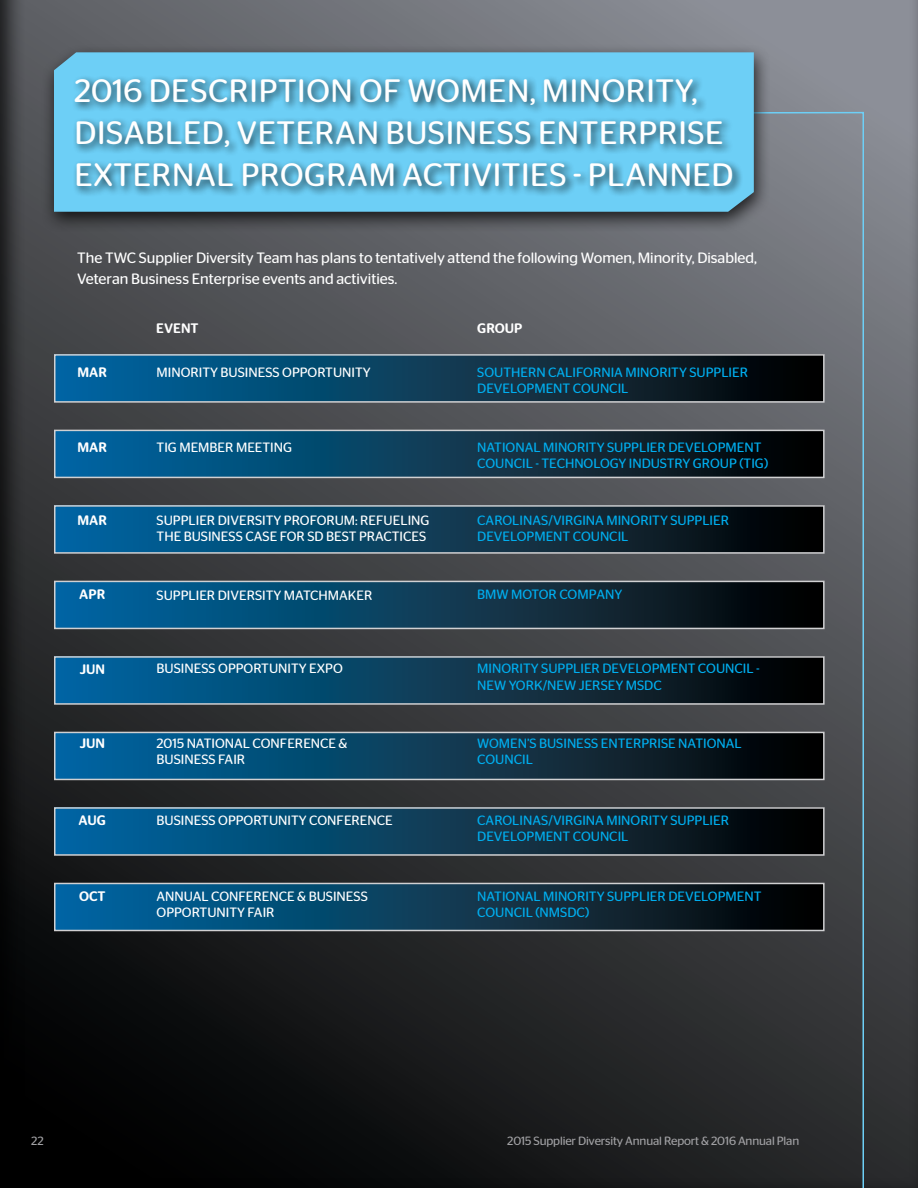
<style>
.page{position:relative;width:918px;height:1188px;background:#fff}
.page>*{position:absolute;margin:0;border:0;box-sizing:border-box;transform-origin:0 0}
.t1{font:32.4px/42.2px "TWC Round";letter-spacing:.02em;color:#fff}
.t2{font:15px/21px "TWC Round";color:#fff}
.t3{font:500 13.8px "TWC Round";color:#fff}
.t4{font:13.5px/16.2px "TWC Round";color:#00aeef}
.t5{font:13.5px/16.2px "TWC Round";color:#fff}
.t6{font:12px "TWC Round";letter-spacing:-.01em;color:#a1a1a4}
</style>
<div class="page">
<div style="left:0;top:0;width:918px;height:1188px;background:#000;opacity:.75"></div>
<svg style="left:390px;top:111px;width:475px;height:1077px;background:#424548"></svg>
<div style="left:40px;top:44px;width:731px;height:190px;background:#000;opacity:.75"></div>
<div style="left:54px;top:52px;width:700px;height:160px;background:#6dcff6"></div>
<div style="left:72px;top:75px;width:671px;height:122px;background:#000;opacity:.75"></div>
<div style="left:55px;top:355px;width:769px;height:47px;background:linear-gradient(to right,#026ba7,#0e0501)"></div>
<div style="left:54px;top:354px;width:771px;height:49px;border:2px solid #d0d0d2"></div>
<div style="left:55px;top:430px;width:769px;height:47px;background:linear-gradient(to right,#026ba7,#0e0501)"></div>
<div style="left:54px;top:430px;width:771px;height:48px;border:2px solid #d0d0d2"></div>
<div style="left:55px;top:506px;width:769px;height:47px;background:linear-gradient(to right,#026ba7,#0e0501)"></div>
<div style="left:54px;top:505px;width:771px;height:49px;border:2px solid #d0d0d2"></div>
<div style="left:55px;top:581px;width:769px;height:47px;background:linear-gradient(to right,#026ba7,#0e0501)"></div>
<div style="left:54px;top:581px;width:771px;height:48px;border:2px solid #d0d0d2"></div>
<div style="left:55px;top:657px;width:769px;height:47px;background:linear-gradient(to right,#026ba7,#0e0501)"></div>
<div style="left:54px;top:656px;width:771px;height:49px;border:2px solid #d0d0d2"></div>
<div style="left:55px;top:732px;width:769px;height:47px;background:linear-gradient(to right,#026ba7,#0e0501)"></div>
<div style="left:54px;top:732px;width:771px;height:48px;border:2px solid #d0d0d2"></div>
<div style="left:55px;top:808px;width:769px;height:47px;background:linear-gradient(to right,#026ba7,#0e0501)"></div>
<div style="left:54px;top:807px;width:771px;height:49px;border:2px solid #d0d0d2"></div>
<div style="left:55px;top:883px;width:769px;height:47px;background:linear-gradient(to right,#026ba7,#0e0501)"></div>
<div style="left:54px;top:883px;width:771px;height:48px;border:2px solid #d0d0d2"></div>
<h1 class="t1" style="left:74px;top:69px;width:661px">2016 DESCRIPTION OF WOMEN, MINORITY,<br>DISABLED, VETERAN BUSINESS ENTERPRISE<br>EXTERNAL PROGRAM ACTIVITIES - PLANNED</h1>
<p class="t2" style="left:77px;top:247px;width:681px">The TWC Supplier Diversity Team has plans to tentatively attend the following Women, Minority, Disabled,<br>Veteran Business Enterprise events and activities.</p>
<p class="t3" style="left:156px;top:320px;width:44px">EVENT</p>
<p class="t3" style="left:477px;top:320px;width:47px">GROUP</p>
<p class="t3" style="left:77px;top:364px;width:31px">MAR</p>
<p class="t5" style="left:157px;top:364px;width:216px">MINORITY BUSINESS OPPORTUNITY</p>
<p class="t4" style="left:477px;top:364px;width:272px">SOUTHERN CALIFORNIA MINORITY SUPPLIER<br>DEVELOPMENT COUNCIL</p>
<p class="t3" style="left:77px;top:439px;width:31px">MAR</p>
<p class="t5" style="left:157px;top:439px;width:137px">TIG MEMBER MEETING</p>
<p class="t4" style="left:477px;top:439px;width:292px">NATIONAL MINORITY SUPPLIER DEVELOPMENT<br>COUNCIL - TECHNOLOGY INDUSTRY GROUP (TIG)</p>
<p class="t3" style="left:77px;top:512px;width:31px">MAR</p>
<p class="t5" style="left:157px;top:512px;width:275px">SUPPLIER DIVERSITY PROFORUM: REFUELING<br>THE BUSINESS CASE FOR SD BEST PRACTICES</p>
<p class="t4" style="left:477px;top:512px;width:253px">CAROLINAS/VIRGINA MINORITY SUPPLIER<br>DEVELOPMENT COUNCIL</p>
<p class="t3" style="left:79px;top:587px;width:28px">APR</p>
<p class="t5" style="left:157px;top:587px;width:217px">SUPPLIER DIVERSITY MATCHMAKER</p>
<p class="t4" style="left:477px;top:586px;width:147px">BMW MOTOR COMPANY</p>
<p class="t3" style="left:80px;top:661px;width:27px">JUN</p>
<p class="t5" style="left:157px;top:660px;width:188px">BUSINESS OPPORTUNITY EXPO</p>
<p class="t4" style="left:477px;top:660px;width:284px">MINORITY SUPPLIER DEVELOPMENT COUNCIL -<br>NEW YORK/NEW JERSEY MSDC</p>
<p class="t3" style="left:80px;top:735px;width:27px">JUN</p>
<p class="t5" style="left:157px;top:735px;width:193px">2015 NATIONAL CONFERENCE &amp;<br>BUSINESS FAIR</p>
<p class="t4" style="left:477px;top:735px;width:266px">WOMEN’S BUSINESS ENTERPRISE NATIONAL<br>COUNCIL</p>
<p class="t3" style="left:79px;top:813px;width:29px">AUG</p>
<p class="t5" style="left:157px;top:812px;width:238px">BUSINESS OPPORTUNITY CONFERENCE</p>
<p class="t4" style="left:477px;top:812px;width:253px">CAROLINAS/VIRGINA MINORITY SUPPLIER<br>DEVELOPMENT COUNCIL</p>
<p class="t3" style="left:79px;top:889px;width:28px">OCT</p>
<p class="t5" style="left:157px;top:888px;width:213px">ANNUAL CONFERENCE &amp; BUSINESS<br>OPPORTUNITY FAIR</p>
<p class="t4" style="left:477px;top:888px;width:286px">NATIONAL MINORITY SUPPLIER DEVELOPMENT<br>COUNCIL (NMSDC)</p>
<p class="t6" style="left:31px;top:1134px;width:14px">22</p>
<p class="t6" style="left:507px;top:1134px;width:293px">2015 Supplier Diversity Annual Report &amp; 2016 Annual Plan</p>
</div>
